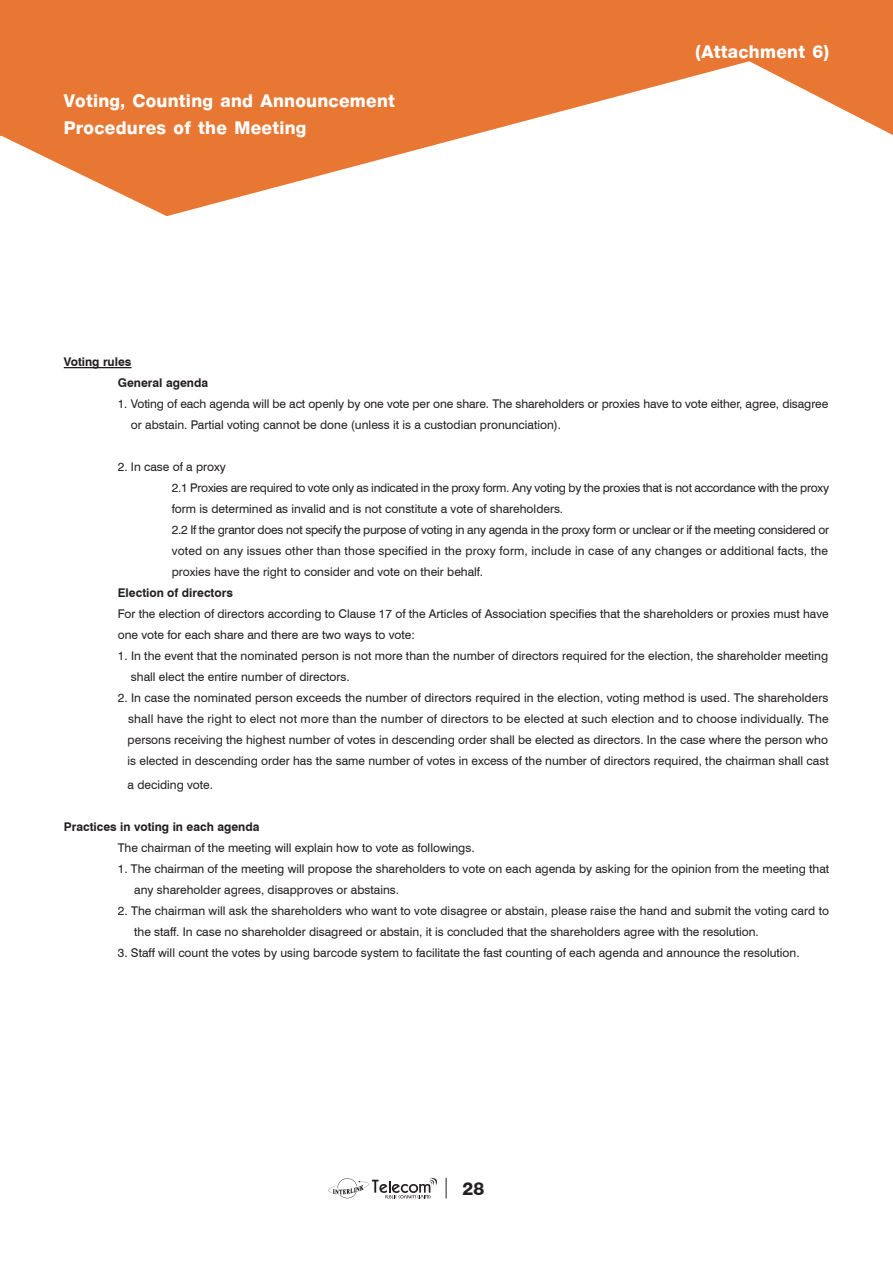
<style>
.page{position:relative;width:893px;height:1263px;background:#fff}
.page>*{position:absolute;margin:0;border:0;box-sizing:border-box;transform-origin:0 0}
.t1{font:27px/27px "PS Lx Empire Extra";letter-spacing:.01em;color:#fff}
.t2{font:27px "PS Lx Empire Extra";color:#231f20}
.t3{font:12px/21px "Swiss 721 BT";color:#231f20}
.t4{font:700 12px/21px "Swiss 721 BT";color:#231f20}
</style>
<div class="page">
<svg style="left:328px;top:1178px;width:109px;height:20px"></svg>
<svg style="left:446px;top:1178px;width:1px;height:20px"></svg>
<svg style="left:0;top:14px;width:893px;height:202px;fill:#e87734"></svg>
<div style="left:0;top:0;width:893px;height:14px;background:#e87734"></div>
<hr style="left:0;top:0;width:1px;height:135px;background:#e87734">
<hr style="left:64px;top:367px;width:67px;height:1px;background:#231f20">
<h1 class="t1" style="left:64px;top:87px;width:333px">Voting, Counting and Announcement<br>Procedures of the Meeting</h1>
<h1 class="t1" style="left:696px;top:38px;width:135px">(Attachment 6)</h1>
<p class="t4" style="left:118px;top:351px;width:92px;text-indent:-54px">Voting rules<br>General agenda</p>
<p class="t3" style="left:131px;top:393px;width:699px;text-indent:-13px">1. Voting of each agenda will be act openly by one vote per one share. The shareholders or proxies have to vote either, agree, disagree or abstain. Partial voting cannot be done (unless it is a custodian pronunciation).</p>
<p class="t3" style="left:172px;top:456px;width:659px;text-indent:-54px">2. In case of a proxy<br>2.1 Proxies are required to vote only as indicated in the proxy form. Any voting by the proxies that is not accordance with the proxy form is determined as invalid and is not constitute a vote of shareholders.<br>2.2 If the grantor does not specify the purpose of voting in any agenda in the proxy form or unclear or if the meeting considered or voted on any issues other than those specified in the proxy form, include in case of any changes or additional facts, the proxies have the right to consider and vote on their behalf.</p>
<p class="t4" style="left:118px;top:582px;width:117px">Election of directors</p>
<p class="t3" style="left:118px;top:603px;width:712px">For the election of directors according to Clause 17 of the Articles of Association specifies that the shareholders or proxies must have one vote for each share and there are two ways to vote:</p>
<p class="t3" style="left:131px;top:645px;width:699px;text-indent:-13px">1. In the event that the nominated person is not more than the number of directors required for the election, the shareholder meeting shall elect the entire number of directors.</p>
<p class="t3" style="left:128px;top:687px;width:703px;text-align:justify;text-indent:-10px">2. In case the nominated person exceeds the number of directors required in the election, voting method is used. The shareholders shall have the right to elect not more than the number of directors to be elected at such election and to choose individually. The persons receiving the highest number of votes in descending order shall be elected as directors. In the case where the person who is elected in descending order has the same number of votes in excess of the number of directors required, the chairman shall cast</p>
<p class="t3" style="left:128px;top:774px;width:87px">a deciding vote.</p>
<p class="t4" style="left:64px;top:816px;width:197px">Practices in voting in each agenda</p>
<p class="t3" style="left:118px;top:837px;width:358px">The chairman of the meeting will explain how to vote as followings.</p>
<p class="t3" style="left:134px;top:858px;width:696px;text-indent:-16px">1. The chairman of the meeting will propose the shareholders to vote on each agenda by asking for the opinion from the meeting that any shareholder agrees, disapproves or abstains.</p>
<p class="t3" style="left:134px;top:900px;width:696px;text-indent:-16px">2. The chairman will ask the shareholders who want to vote disagree or abstain, please raise the hand and submit the voting card to the staff. In case no shareholder disagreed or abstain, it is concluded that the shareholders agree with the resolution.</p>
<p class="t3" style="left:118px;top:942px;width:683px">3. Staff will count the votes by using barcode system to facilitate the fast counting of each agenda and announce the resolution.</p>
<h1 class="t2" style="left:463px;top:1174px;width:23px">28</h1>
</div>
